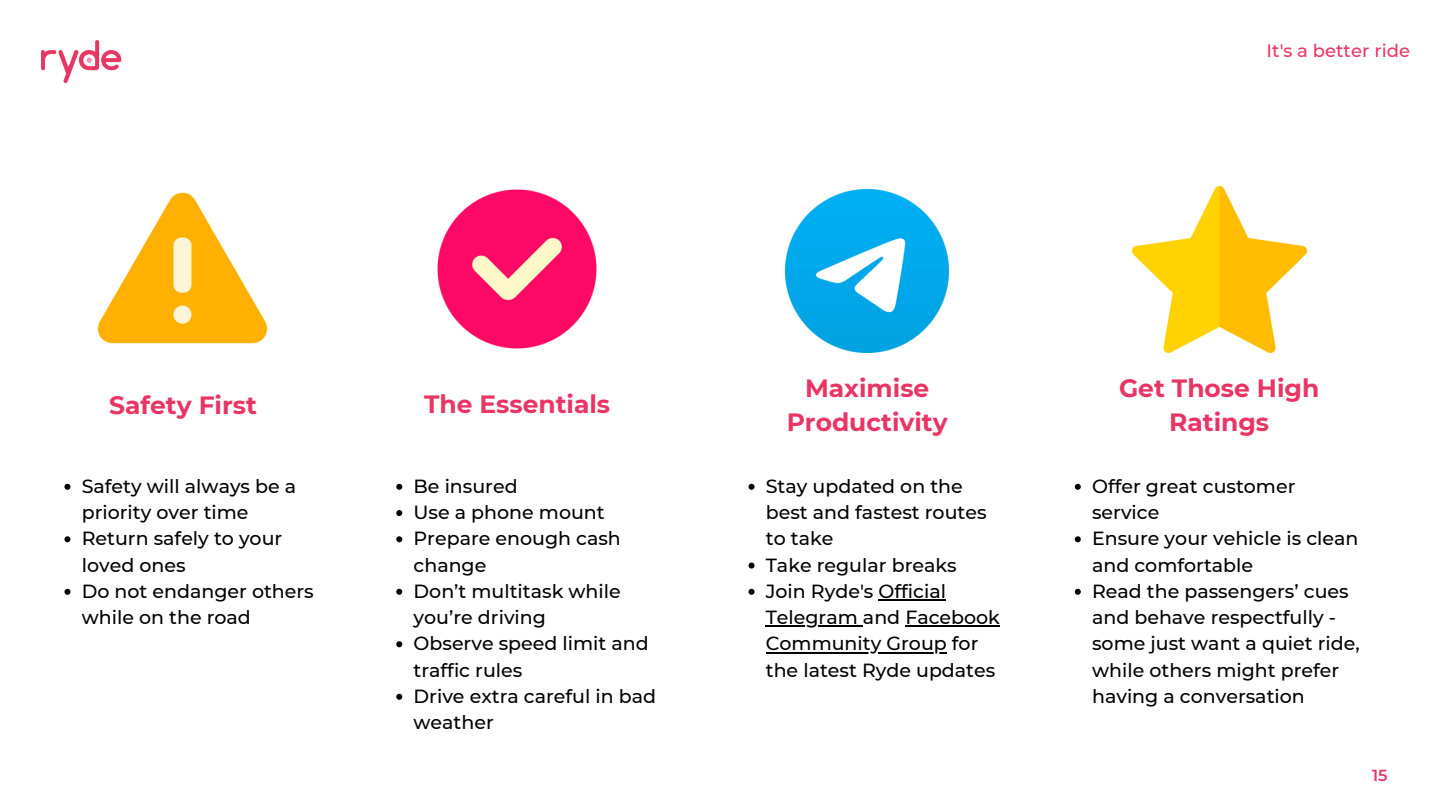
<style>
.page{position:relative;width:1440px;height:810px;background:#fff}
.page>*{position:absolute;margin:0;border:0;box-sizing:border-box;transform-origin:0 0}
.t1{font:700 25px/34.5px "Montserrat";color:#e93564;text-align:center}
.t2{font:500 19px/26.2px "Montserrat";color:#000}
.t3{font:500 18px "Montserrat";color:#e93564}
.t4{font:600 16px "Montserrat";color:#e93564}
</style>
<div class="page">
<img style="left:41px;top:40px;width:81px;height:44px">
<img style="left:97px;top:192px;width:171px;height:152px">
<img style="left:437px;top:189px;width:160px;height:160px">
<img style="left:786px;top:190px;width:163px;height:162px">
<img style="left:1132px;top:186px;width:174px;height:168px">
<svg style="left:396px;top:484px;width:6px;height:6px"></svg>
<svg style="left:396px;top:510px;width:6px;height:6px"></svg>
<svg style="left:396px;top:536px;width:6px;height:6px"></svg>
<svg style="left:396px;top:589px;width:6px;height:6px"></svg>
<svg style="left:396px;top:641px;width:6px;height:6px"></svg>
<svg style="left:396px;top:694px;width:6px;height:6px"></svg>
<svg style="left:1075px;top:484px;width:6px;height:6px"></svg>
<svg style="left:1075px;top:536px;width:6px;height:6px"></svg>
<svg style="left:1075px;top:589px;width:6px;height:6px"></svg>
<svg style="left:64px;top:484px;width:6px;height:6px"></svg>
<svg style="left:64px;top:536px;width:6px;height:6px"></svg>
<svg style="left:64px;top:589px;width:6px;height:6px"></svg>
<svg style="left:749px;top:484px;width:6px;height:6px"></svg>
<svg style="left:749px;top:563px;width:6px;height:6px"></svg>
<svg style="left:749px;top:589px;width:6px;height:6px"></svg>
<hr style="left:879px;top:599px;width:67px;height:2px;background:#000">
<hr style="left:766px;top:626px;width:97px;height:1px;background:#000">
<hr style="left:905px;top:626px;width:95px;height:1px;background:#000">
<hr style="left:766px;top:652px;width:181px;height:1px;background:#000">
<p class="t3" style="left:1267px;top:39px;width:145px">It's a better ride</p>
<p class="t1" style="left:109px;top:388px;width:149px">Safety First</p>
<p class="t2" style="left:82px;top:473px;width:216px">Safety will always be a priority over time</p>
<p class="t2" style="left:82px;top:525px;width:202px">Return safely to your loved ones</p>
<p class="t2" style="left:82px;top:578px;width:234px">Do not endanger others while on the road</p>
<p class="t1" style="left:424px;top:387px;width:188px">The Essentials</p>
<h1 class="t2" style="left:414px;top:473px;width:106px">Be insured</h1>
<p class="t2" style="left:414px;top:499px;width:193px">Use a phone mount</p>
<h1 class="t2" style="left:414px;top:525px;width:209px">Prepare enough cash change</h1>
<p class="t2" style="left:414px;top:578px;width:209px">Don’t multitask while you’re driving</p>
<h1 class="t2" style="left:414px;top:630px;width:237px">Observe speed limit and traffic rules</h1>
<p class="t2" style="left:414px;top:683px;width:244px">Drive extra careful in bad weather</p>
<p class="t1" style="left:787px;top:371px;width:163px">Maximise<br>Productivity</p>
<p class="t1" style="left:1119px;top:371px;width:202px">Get Those High<br>Ratings</p>
<p class="t2" style="left:766px;top:473px;width:222px">Stay updated on the best and fastest routes to take</p>
<p class="t2" style="left:766px;top:552px;width:192px">Take regular breaks</p>
<p class="t2" style="left:766px;top:578px;width:182px">Join Ryde's Official</p>
<p class="t2" style="left:766px;top:604px;width:236px">Telegram and Facebook</p>
<p class="t2" style="left:766px;top:630px;width:231px">Community Group for the latest Ryde updates</p>
<p class="t2" style="left:1092px;top:473px;width:205px">Offer great customer service</p>
<p class="t2" style="left:1092px;top:525px;width:268px">Ensure your vehicle is clean and comfortable</p>
<p class="t2" style="left:1092px;top:578px;width:269px">Read the passengers’ cues and behave respectfully - some just want a quiet ride, while others might prefer having a conversation</p>
<p class="t4" style="left:1372px;top:765px;width:17px">15</p>
</div>
